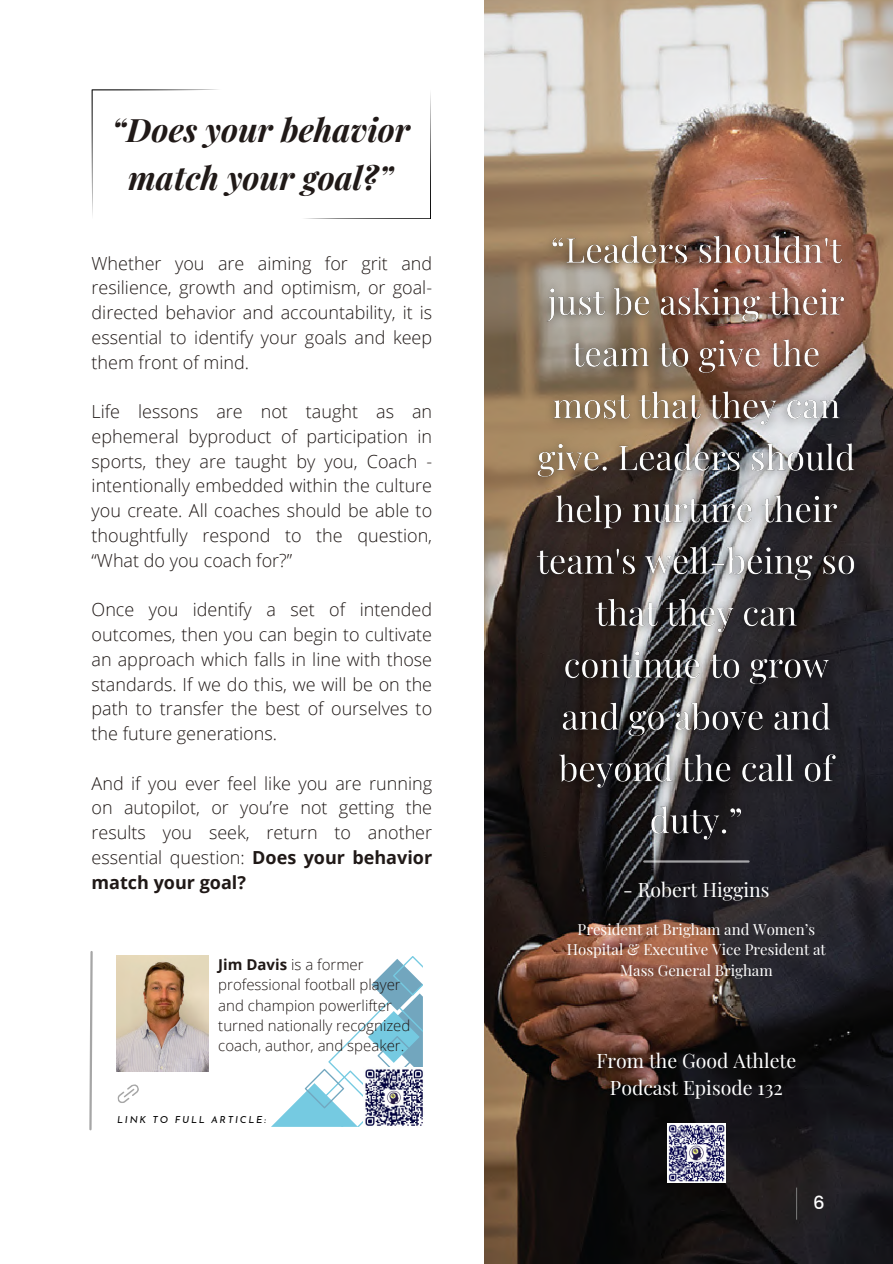
<style>
.page{position:relative;width:893px;height:1264px;background:#fff}
.page>*{position:absolute;margin:0;border:0;box-sizing:border-box;transform-origin:0 0}
.t1{font:italic 700 32.25px/48.3px "Playfair Display";color:#201917;text-align:center}
.t2{font:19.5px/27px "Playfair Display";color:#fff;text-align:center}
.t3{font:300 18px/24.8px "Open Sans";color:#201917;text-align:justify}
.t4{font:500 18px "Poppins";color:#fff}
.t5{font:300 15px/20.2px "Open Sans";color:#201917}
.t6{font:15px/20.2px "Playfair Display";color:#fff;text-align:center}
.t7{font:italic 9.6px "Josefin Sans";letter-spacing:.18em;color:#000}
.s1{font-weight:700}
</style>
<div class="page">
<img style="left:484px;top:0;width:408px;height:1263px">
<svg style="left:92px;top:89px;width:126px;height:127px"></svg>
<svg style="left:304px;top:218px;width:126px;height:1px"></svg>
<svg style="left:89px;top:951px;width:4px;height:180px"></svg>
<svg style="left:272px;top:956px;width:151px;height:170px"></svg>
<img style="left:364px;top:1067px;width:59px;height:59px">
<img style="left:116px;top:955px;width:92px;height:116px">
<svg style="left:117px;top:1084px;width:22px;height:19px"></svg>
<hr style="left:644px;top:860px;width:104px;height:2px;background:#fff">
<img style="left:522px;top:222px;width:349px;height:634px">
<img style="left:667px;top:1123px;width:58px;height:58px">
<hr style="left:796px;top:1187px;width:1px;height:32px;background:#737373">
<p class="t1" style="left:111px;top:104px;width:300px">“Does your behavior match your goal?”</p>
<p class="t3" style="left:92px;top:250px;width:342px">Whether you are aiming for grit and resilience, growth and optimism, or goal&shy;directed behavior and accountability, it is essential to identify your goals and keep them front of mind.</p>
<p class="t3" style="left:92px;top:399px;width:342px">Life lessons are not taught as an ephemeral byproduct of participation in sports, they are taught by you, Coach - intentionally embedded within the culture you create. All coaches should be able to thoughtfully respond to the question, “What do you coach for?”</p>
<p class="t3" style="left:92px;top:597px;width:342px">Once you identify a set of intended outcomes, then you can begin to cultivate an approach which falls in line with those standards. If we do this, we will be on the path to transfer the best of ourselves to the future generations.</p>
<p class="t3" style="left:92px;top:770px;width:342px">And if you ever feel like you are running on autopilot, or you’re not getting the results you seek, return to another essential question: <span class="s1">Does your behavior match your goal?</span></p>
<p class="t5" style="left:218px;top:954px;width:184px"><span class="s1">Jim Davis</span> is a former professional football player</p>
<p class="t5" style="left:218px;top:994px;width:194px">and champion powerlifter turned nationally recognized coach, author, and speaker.</p>
<p class="t7" style="left:117px;top:1115px;width:150px">LINK TO FULL ARTICLE:</p>
<p class="t2" style="left:623px;top:875px;width:148px">- Robert Higgins</p>
<p class="t6" style="left:566px;top:918px;width:260px">President at Brigham and Women’s<br>Hospital &amp; Executive Vice President at<br>Mass General Brigham</p>
<p class="t2" style="left:596px;top:1046px;width:201px">From the Good Athlete<br>Podcast Episode 132</p>
<p class="t4" style="left:813px;top:1190px;width:13px">6</p>
</div>
